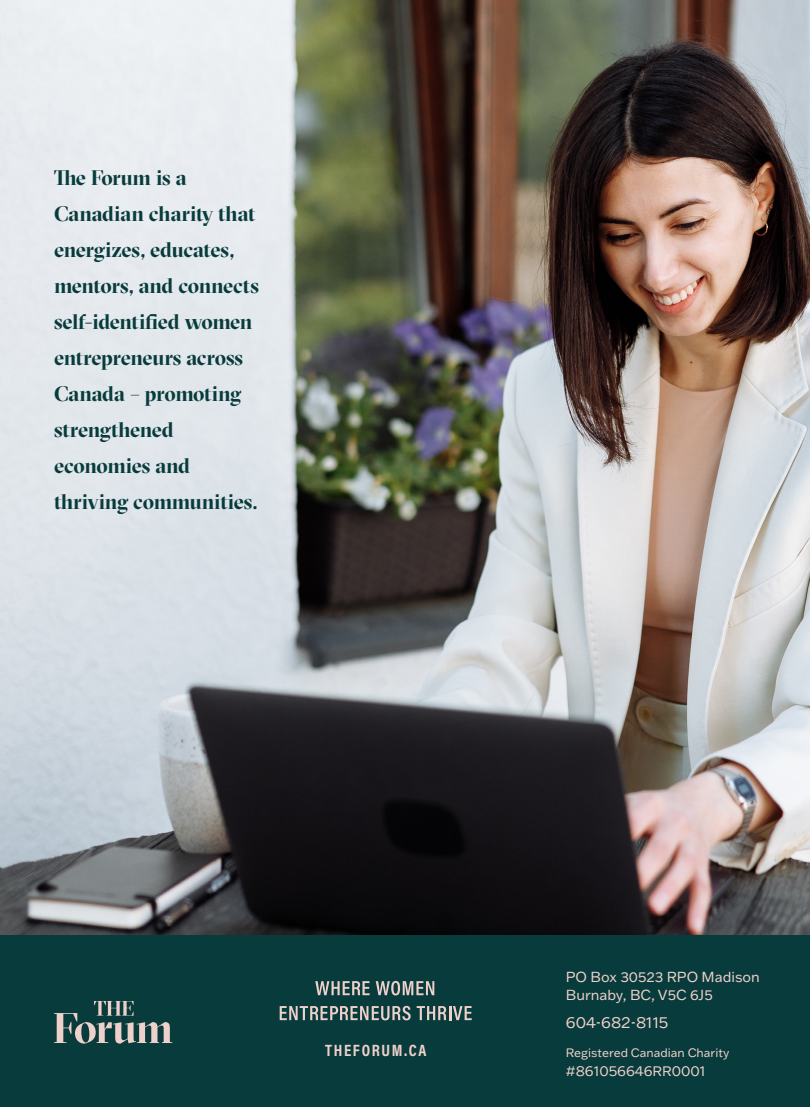
<style>
.page{position:relative;width:810px;height:1107px;background:#fff}
.page>*{position:absolute;margin:0;border:0;box-sizing:border-box;transform-origin:0 0}
.introduction_copy{font:700 21px/36px "GT Sectra Display";letter-spacing:-.01em;color:#083b3b}
.subhead{font:700 16.5px "Acumin Pro Cond";letter-spacing:.1em;color:#eed1cb}
.number_copy_light_wh{font:15px "Franklin Gothic ATF";color:#eed1cb}
.number_copy_light_wh-2{font:14.25px/18px "Franklin Gothic ATF";color:#eed1cb}
.number_copy_light_wh-3{font:13.5px "Franklin Gothic ATF";color:#eed1cb}
.number_copy_light_wh-4{font:12px "Franklin Gothic ATF";color:#eed1cb}
</style>
<div class="page">
<img style="left:0;top:0;width:810px;height:936px">
<div style="left:0;top:936px;width:810px;height:171px;background:#083b3b"></div>
<svg style="left:54px;top:1001px;width:118px;height:43px"></svg>
<svg style="left:315px;top:981px;width:55px;height:14px"></svg>
<svg style="left:376px;top:981px;width:58px;height:14px"></svg>
<svg style="left:280px;top:1006px;width:131px;height:14px"></svg>
<svg style="left:417px;top:1006px;width:55px;height:14px"></svg>
<p class="introduction_copy" style="left:54px;top:160px;width:206px">The Forum is a<br>Canadian charity that energizes, educates, mentors, and connects self-identified women entrepreneurs across<br>Canada – promoting strengthened economies and thriving communities.</p>
<p class="subhead" style="left:325px;top:1040px;width:103px">THEFORUM.CA</p>
<p class="number_copy_light_wh-2" style="left:566px;top:967px;width:195px">PO Box 30523 RPO Madison<br>Burnaby, BC, V5C 6J5</p>
<p class="number_copy_light_wh" style="left:566px;top:1013px;width:104px">604-682-8115</p>
<p class="number_copy_light_wh-4" style="left:566px;top:1044px;width:165px">Registered Canadian Charity</p>
<p class="number_copy_light_wh-3" style="left:566px;top:1062px;width:141px">#861056646RR0001</p>
</div>
